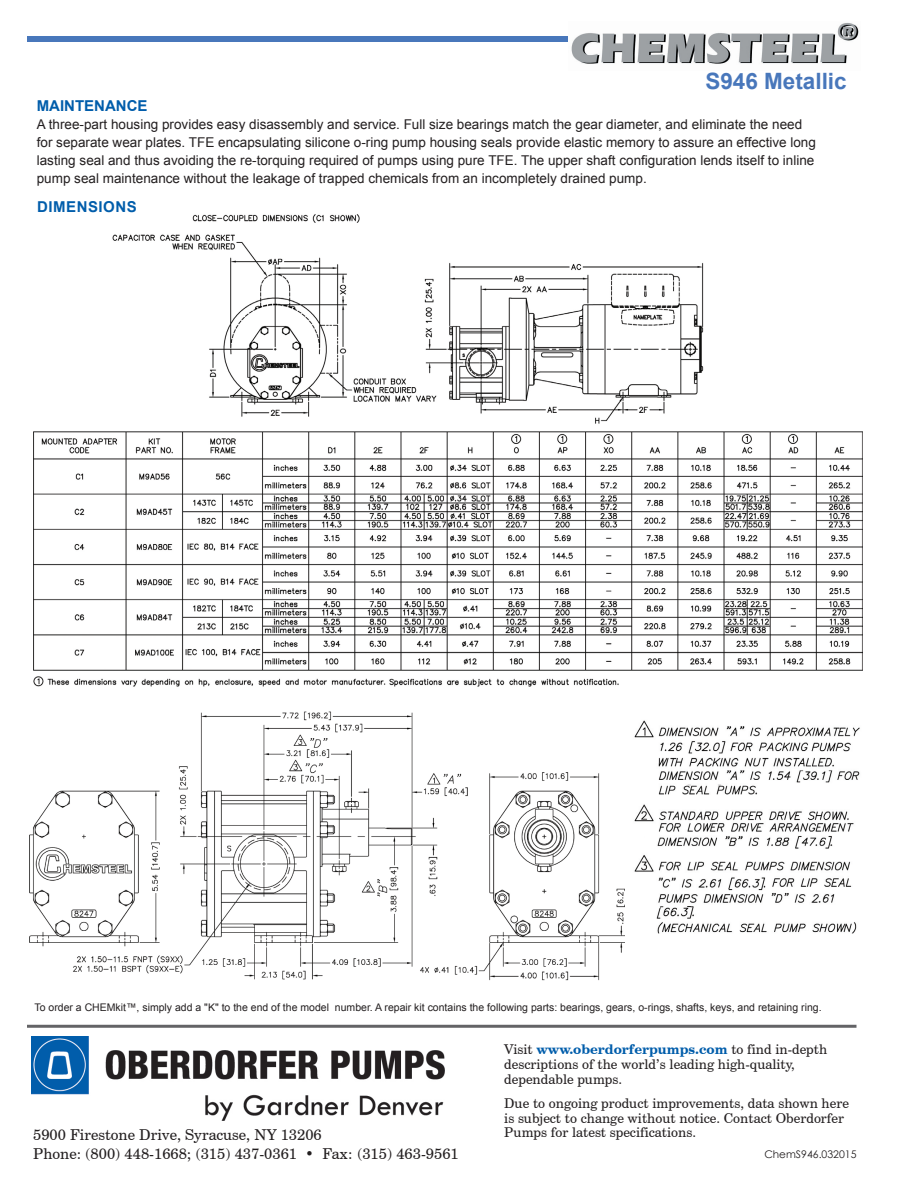
<style>
.page{position:relative;width:918px;height:1188px;background:#fff}
.page>*{position:absolute;margin:0;border:0;box-sizing:border-box;transform-origin:0 0}
.t1{font:700 22.5px "Arial";color:#4877bb}
.t2{font:15px/19.5px "Century Schoolbook BT";color:#231f20}
.t3{font:700 15px "Arial";color:#015dab}
.t4{font:700 15px "Arial";letter-spacing:.035em;color:#015dab}
.t5{font:13.5px/18px "Arial";color:#231f20}
.t6{font:13.5px/15px "Century Schoolbook BT";color:#231f20}
.t7{font:10.5px "Arial";color:#231f20}
.t8{font:10.5px "Century Gothic";color:#231f20}
.s1{font-weight:700;color:#015dab}
</style>
<div class="page">
<hr style="left:27px;top:1025px;width:829px;height:3px;background:#636366">
<div style="left:27px;top:36px;width:830px;height:6px;background:#4877bb"></div>
<img style="left:568px;top:22px;width:291px;height:42px">
<img style="left:32px;top:1036px;width:412px;height:84px">
<img style="left:30px;top:711px;width:595px;height:270px">
<img style="left:34px;top:214px;width:828px;height:473px">
<img style="left:634px;top:720px;width:226px;height:214px">
<h1 class="t1" style="left:705px;top:65px;width:143px">S946 Metallic</h1>
<p class="t3" style="left:37px;top:95px;width:112px">MAINTENANCE</p>
<p class="t5" style="left:37px;top:115px;width:781px">A three-part housing provides easy disassembly and service. Full size bearings match the gear diameter, and eliminate the need for separate wear plates. TFE encapsulating silicone o-ring pump housing seals provide elastic memory to assure an effective long lasting seal and thus avoiding the re-torquing required of pumps using pure TFE. The upper shaft configuration lends itself to inline pump seal maintenance without the leakage of trapped chemicals from an incompletely drained pump.</p>
<p class="t4" style="left:37px;top:196px;width:101px">DIMENSIONS</p>
<p class="t7" style="left:34px;top:1000px;width:789px">To order a CHEMkit™, simply add a "K" to the end of the model number. A repair kit contains the following parts: bearings, gears, o-rings, shafts, keys, and retaining ring.</p>
<p class="t2" style="left:33px;top:1124px;width:427px">5900 Firestone Drive, Syracuse, NY 13206<br>Phone: (800) 448-1668; (315) 437-0361 • Fax: (315) 463-9561</p>
<p class="t6" style="left:504px;top:1042px;width:324px">Visit <span class="s1">www.oberdorferpumps.com</span> to find in-depth descriptions of the world’s leading high-quality, dependable pumps.</p>
<p class="t6" style="left:504px;top:1096px;width:346px">Due to ongoing product improvements, data shown here is subject to change without notice. Contact Oberdorfer</p>
<p class="t6" style="left:504px;top:1124px;width:193px">Pumps for latest specifications.</p>
<p class="t8" style="left:764px;top:1147px;width:94px">ChemS946.032015</p>
</div>
